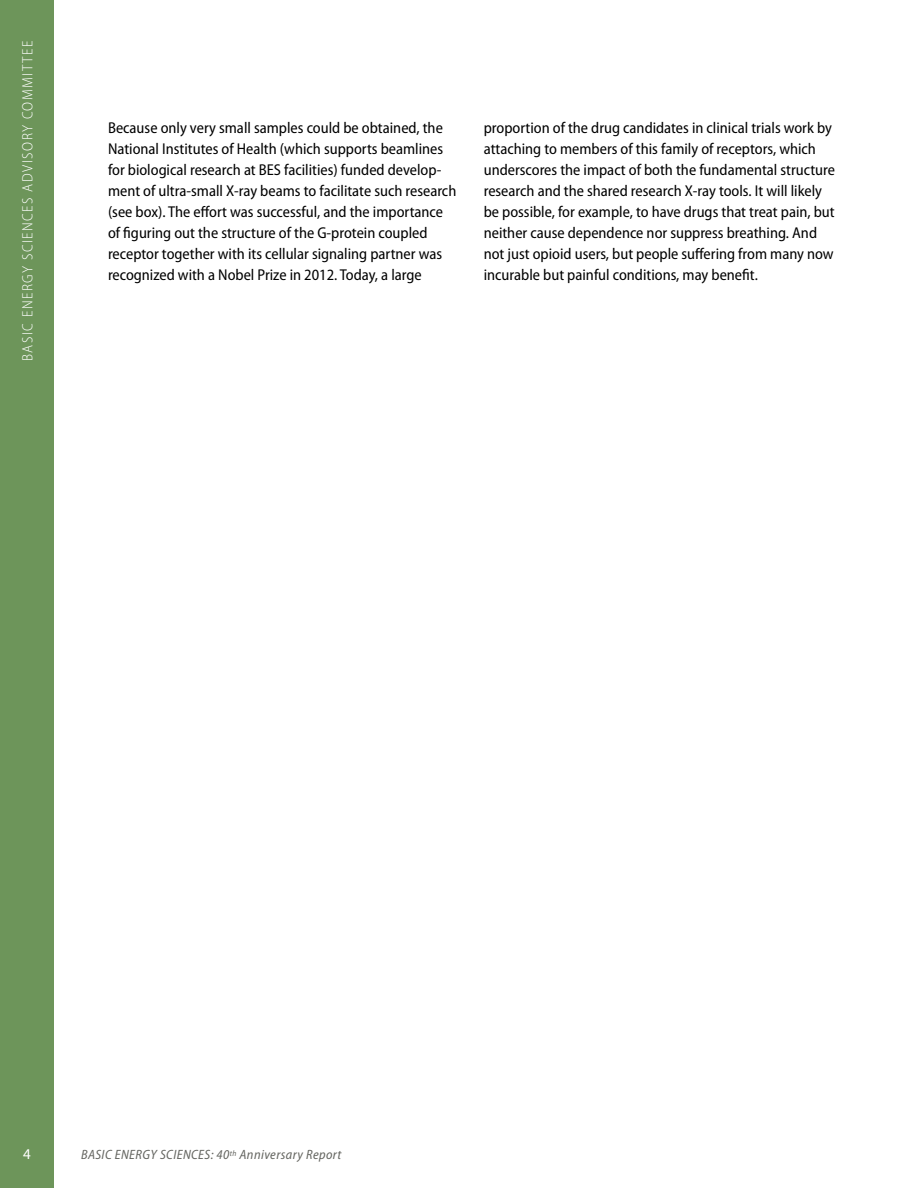
<style>
.page{position:relative;width:918px;height:1188px;background:#fff}
.page>*{position:absolute;margin:0;border:0;box-sizing:border-box;transform-origin:0 0}
.Body_text{font:semi-condensed 15.75px/21px "Myriad Pro";color:#000}
.t1{font:300 semi-condensed 15px "Myriad Pro";letter-spacing:.1em;color:#fff}
.t2{font:15px "Myriad Pro";color:#fff}
.t3{font:italic semi-condensed 13.5px "Myriad Pro";letter-spacing:.03em;color:#646560}
</style>
<div class="page">
<div style="left:0;top:0;width:54px;height:1188px;background:#6d955a"></div>
<p class="t1" style="left:20px;top:361px;width:322px;rotate:-90deg">BASIC ENERGY SCIENCES ADVISORY COMMITTEE</p>
<p class="Body_text" style="left:108px;top:118px;width:350px">Because only very small samples could be obtained, the National Institutes of Health (which supports beamlines for biological research at BES facilities) funded develop&shy;ment of ultra-small X-ray beams to facilitate such research (see box). The effort was successful, and the importance of figuring out the structure of the G-protein coupled receptor together with its cellular signaling partner was recognized with a Nobel Prize in 2012. Today, a large</p>
<p class="Body_text" style="left:484px;top:118px;width:353px">proportion of the drug candidates in clinical trials work by attaching to members of this family of receptors, which underscores the impact of both the fundamental structure research and the shared research X-ray tools. It will likely be possible, for example, to have drugs that treat pain, but neither cause dependence nor suppress breathing. And not just opioid users, but people suffering from many now incurable but painful conditions, may benefit.</p>
<p class="t2" style="left:23px;top:1144px;width:9px">4</p>
<p class="t3" style="left:81px;top:1147px;width:262px">BASIC ENERGY SCIENCES: 40<sup>th</sup> Anniversary Report</p>
</div>
